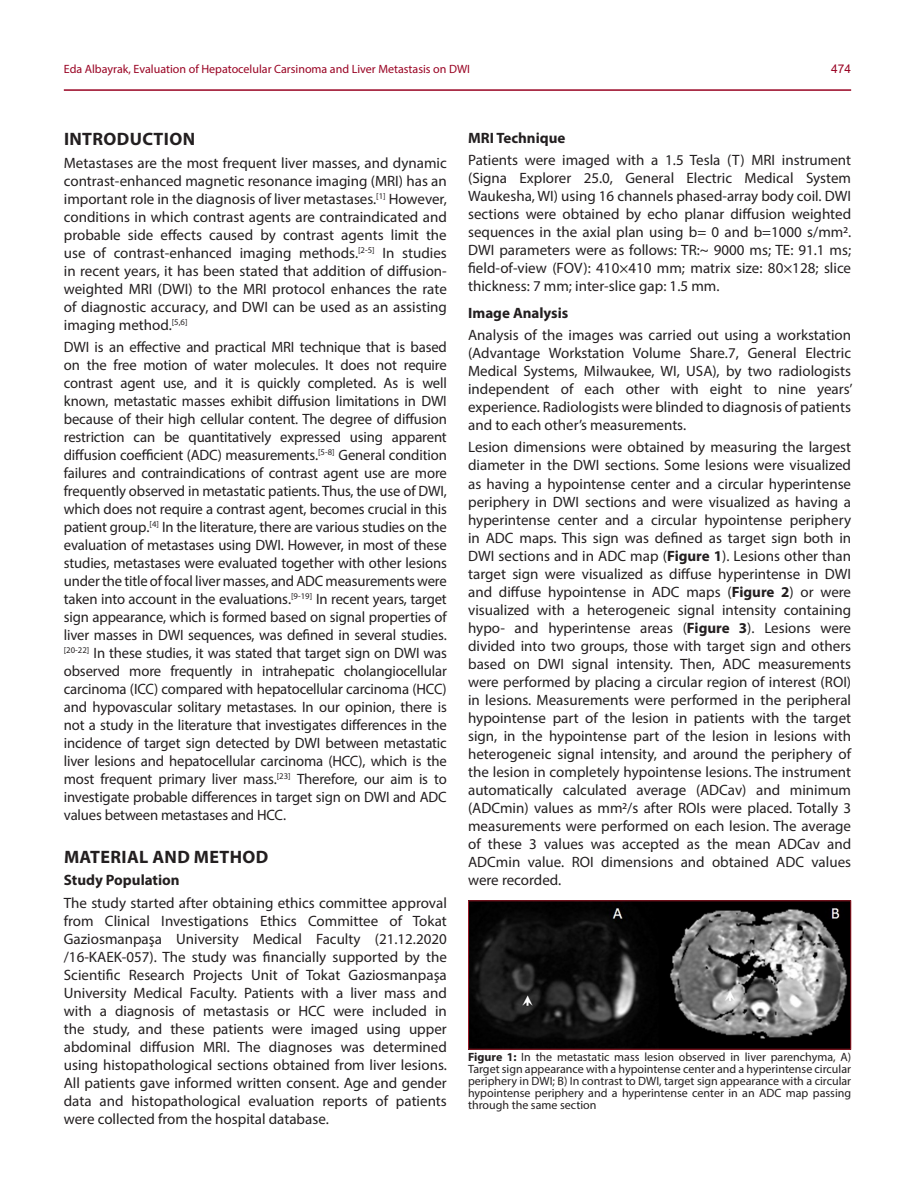
<style>
.page{position:relative;width:915px;height:1191px;background:#fff}
.page>*{position:absolute;margin:0;border:0;box-sizing:border-box;transform-origin:0 0}
.Metin_Başlıkları{font:700 18px "Myriad Pro";letter-spacing:.02em;color:#231f20}
.Ana_Metin{font:15px/18px "Myriad Pro";color:#231f20;text-align:justify}
.Ara_başlıklar{font:700 15px "Myriad Pro";color:#231f20}
.Tablo_metni{font:12px/12px "Myriad Pro";color:#231f20;text-align:justify}
.t1{font:12px "Myriad Pro";color:#990323}
.t2{font:12px "Arial";color:#990323}
.s1{font-weight:700}
</style>
<div class="page">
<hr style="left:64px;top:89px;width:786px;height:2px;background:#990323">
<img style="left:470px;top:902px;width:378px;height:145px">
<div style="left:468px;top:900px;width:382px;height:149px;border:1px solid #9a1a27"></div>
<p class="t1" style="left:64px;top:61px;width:407px">Eda Albayrak, Evaluation of Hepatocelular Carsinoma and Liver Metastasis on DWI</p>
<p class="t2" style="left:830px;top:60px;width:22px">474</p>
<p class="Metin_Başlıkları" style="left:64px;top:128px;width:132px">INTRODUCTION</p>
<p class="Ana_Metin" style="left:64px;top:153px;width:384px">Metastases are the most frequent liver masses, and dynamic contrast-enhanced magnetic resonance imaging (MRI) has an important role in the diagnosis of liver metastases.<sup>[1]</sup> However, conditions in which contrast agents are contraindicated and probable side effects caused by contrast agents limit the use of contrast-enhanced imaging methods.<sup>[2-5]</sup> In studies in recent years, it has been stated that addition of diffusion&shy;weighted MRI (DWI) to the MRI protocol enhances the rate of diagnostic accuracy, and DWI can be used as an assisting imaging method.<sup>[5,6]</sup></p>
<p class="Ana_Metin" style="left:64px;top:338px;width:384px">DWI is an effective and practical MRI technique that is based on the free motion of water molecules. It does not require contrast agent use, and it is quickly completed. As is well known, metastatic masses exhibit diffusion limitations in DWI because of their high cellular content. The degree of diffusion restriction can be quantitatively expressed using apparent diffusion coefficient (ADC) measurements.<sup>[5-8]</sup> General condition failures and contraindications of contrast agent use are more frequently observed in metastatic patients. Thus, the use of DWI, which does not require a contrast agent, becomes crucial in this patient group.<sup>[4]</sup> In the literature, there are various studies on the evaluation of metastases using DWI. However, in most of these studies, metastases were evaluated together with other lesions under the title of focal liver masses, and ADC measurements were taken into account in the evaluations.<sup>[9-19]</sup> In recent years, target sign appearance, which is formed based on signal properties of liver masses in DWI sequences, was defined in several studies. <sup>[20-22]</sup> In these studies, it was stated that target sign on DWI was observed more frequently in intrahepatic cholangiocellular carcinoma (ICC) compared with hepatocellular carcinoma (HCC) and hypovascular solitary metastases. In our opinion, there is not a study in the literature that investigates differences in the incidence of target sign detected by DWI between metastatic liver lesions and hepatocellular carcinoma (HCC), which is the most frequent primary liver mass.<sup>[23]</sup> Therefore, our aim is to investigate probable differences in target sign on DWI and ADC values between metastases and HCC.</p>
<p class="Metin_Başlıkları" style="left:64px;top:845px;width:206px">MATERIAL AND METHOD</p>
<p class="Ara_başlıklar" style="left:64px;top:870px;width:117px">Study Population</p>
<p class="Ana_Metin" style="left:64px;top:893px;width:384px">The study started after obtaining ethics committee approval from Clinical Investigations Ethics Committee of Tokat Gaziosmanpaşa University Medical Faculty (21.12.2020 /16-KAEK-057). The study was financially supported by the Scientific Research Projects Unit of Tokat Gaziosmanpaşa University Medical Faculty. Patients with a liver mass and with a diagnosis of metastasis or HCC were included in the study, and these patients were imaged using upper abdominal diffusion MRI. The diagnoses was determined using histopathological sections obtained from liver lesions.<br>All patients gave informed written consent. Age and gender data and histopathological evaluation reports of patients were collected from the hospital database.</p>
<p class="Ara_başlıklar" style="left:468px;top:128px;width:99px">MRI Technique</p>
<p class="Ana_Metin" style="left:468px;top:151px;width:384px">Patients were imaged with a 1.5 Tesla (T) MRI instrument (Signa Explorer 25.0, General Electric Medical System Waukesha, WI) using 16 channels phased-array body coil. DWI sections were obtained by echo planar diffusion weighted sequences in the axial plan using b= 0 and b=1000 s/mm2.<br>DWI parameters were as follows: TR:~ 9000 ms; TE: 91.1 ms; field-of-view (FOV): 410×410 mm; matrix size: 80×128; slice thickness: 7 mm; inter-slice gap: 1.5 mm.</p>
<p class="Ara_başlıklar" style="left:468px;top:303px;width:102px">Image Analysis</p>
<p class="Ana_Metin" style="left:468px;top:326px;width:385px">Analysis of the images was carried out using a workstation (Advantage Workstation Volume Share.7, General Electric Medical Systems, Milwaukee, WI, USA), by two radiologists independent of each other with eight to nine years’ experience. Radiologists were blinded to diagnosis of patients and to each other’s measurements.</p>
<p class="Ana_Metin" style="left:468px;top:438px;width:384px">Lesion dimensions were obtained by measuring the largest diameter in the DWI sections. Some lesions were visualized as having a hypointense center and a circular hyperintense periphery in DWI sections and were visualized as having a hyperintense center and a circular hypointense periphery in ADC maps. This sign was defined as target sign both in DWI sections and in ADC map (<span class="s1">Figure 1</span>). Lesions other than target sign were visualized as diffuse hyperintense in DWI and diffuse hypointense in ADC maps (<span class="s1">Figure 2</span>) or were visualized with a heterogeneic signal intensity containing hypo- and hyperintense areas (<span class="s1">Figure 3</span>). Lesions were divided into two groups, those with target sign and others based on DWI signal intensity. Then, ADC measurements were performed by placing a circular region of interest (ROI) in lesions. Measurements were performed in the peripheral hypointense part of the lesion in patients with the target sign, in the hypointense part of the lesion in lesions with heterogeneic signal intensity, and around the periphery of the lesion in completely hypointense lesions. The instrument automatically calculated average (ADCav) and minimum (ADCmin) values as mm2/s after ROIs were placed. Totally 3 measurements were performed on each lesion. The average of these 3 values was accepted as the mean ADCav and ADCmin value. ROI dimensions and obtained ADC values were recorded.</p>
<p class="Tablo_metni" style="left:468px;top:1050px;width:384px"><span class="s1">Figure 1:</span> In the metastatic mass lesion observed in liver parenchyma, A)<br>Target sign appearance with a hypointense center and a hyperintense circular periphery in DWI; B) In contrast to DWI, target sign appearance with a circular hypointense periphery and a hyperintense center in an ADC map passing through the same section</p>
</div>
